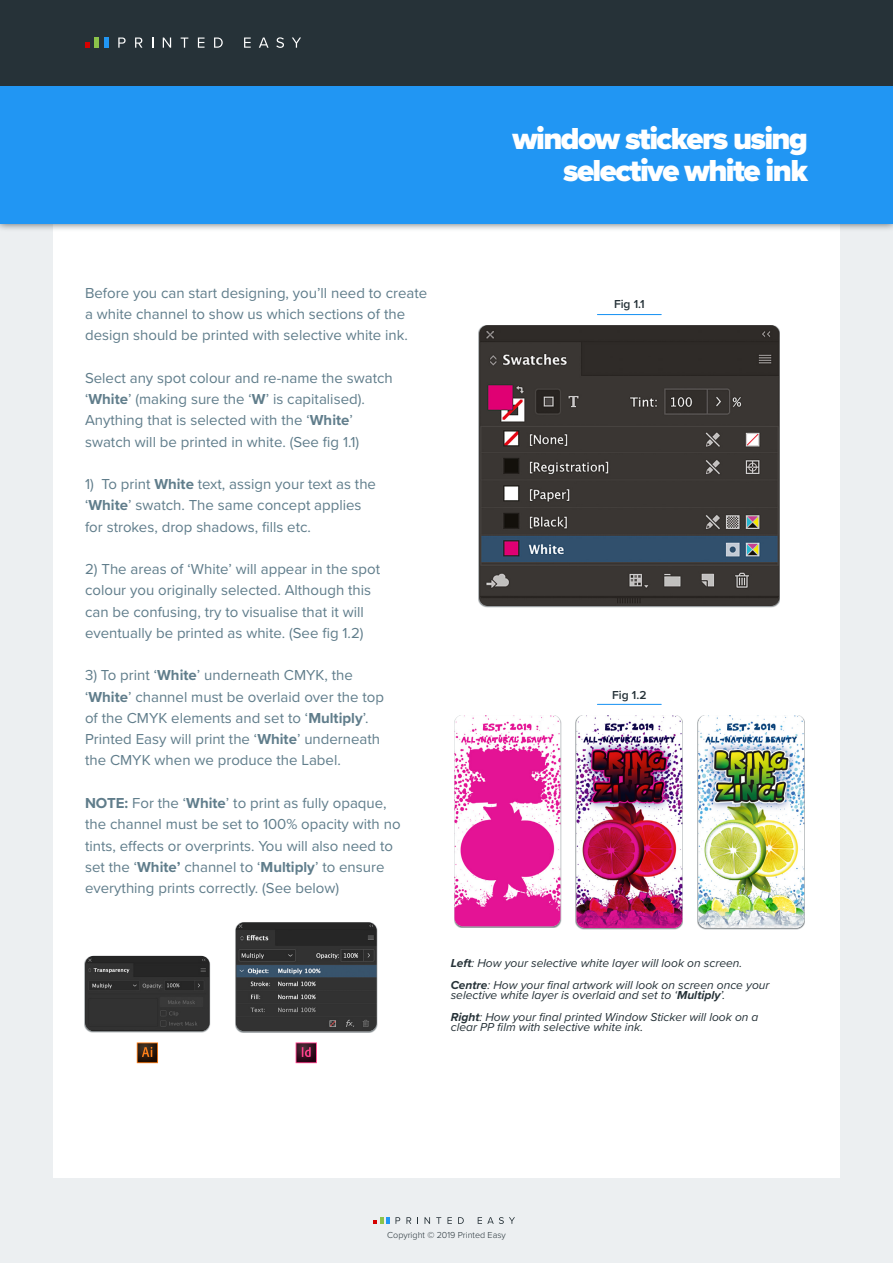
<style>
.page{position:relative;width:893px;height:1263px;background:#fff}
.page>*{position:absolute;margin:0;border:0;box-sizing:border-box;transform-origin:0 0}
.t1{font:900 31.5px/32px "Proxima Nova";letter-spacing:-.05em;color:#fff;text-align:right}
.t2{font:15px/21.3px "Proxima Nova";color:#607d8b}
.t3{font:italic 12px/10.6px "Proxima Nova";color:#263238}
.t4{font:600 12px "Proxima Nova";color:#263238}
.t5{font:300 9px "Proxima Nova";color:#263238}
.s1{font-weight:700}
</style>
<div class="page">
<div style="left:0;top:85px;width:893px;height:1178px;background:#eceff1"></div>
<div style="left:53px;top:85px;width:787px;height:1093px;background:#fff"></div>
<div style="left:0;top:77px;width:893px;height:154px;background:#263238;opacity:.75"></div>
<div style="left:0;top:85px;width:893px;height:138px;background:#2196f3"></div>
<svg style="left:374px;top:1217px;width:15px;height:7px"></svg>
<svg style="left:395px;top:1217px;width:5px;height:7px"></svg>
<svg style="left:406px;top:1217px;width:5px;height:7px"></svg>
<svg style="left:425px;top:1217px;width:5px;height:7px"></svg>
<svg style="left:436px;top:1217px;width:5px;height:7px"></svg>
<svg style="left:447px;top:1217px;width:5px;height:7px"></svg>
<svg style="left:458px;top:1217px;width:6px;height:7px"></svg>
<svg style="left:478px;top:1217px;width:37px;height:7px"></svg>
<img style="left:479px;top:325px;width:301px;height:281px">
<div style="left:84px;top:956px;width:127px;height:76px;background:#263238;opacity:.6"></div>
<img style="left:85px;top:956px;width:125px;height:75px">
<div style="left:235px;top:922px;width:143px;height:111px;background:#263238;opacity:.6"></div>
<img style="left:236px;top:922px;width:141px;height:109px">
<img style="left:698px;top:715px;width:106px;height:213px">
<img style="left:576px;top:715px;width:106px;height:213px">
<img style="left:454px;top:715px;width:106px;height:211px">
<hr style="left:597px;top:314px;width:64px;height:1px;background:#2196f3">
<hr style="left:597px;top:704px;width:64px;height:1px;background:#2196f3">
<div style="left:0;top:0;width:893px;height:85px;background:#263238"></div>
<svg style="left:85px;top:43px;width:5px;height:5px"></svg>
<hr style="left:95px;top:38px;width:4px;height:10px;background:#8bc34a">
<div style="left:104px;top:38px;width:5px;height:10px;background:#2196f3"></div>
<svg style="left:118px;top:38px;width:8px;height:10px"></svg>
<svg style="left:135px;top:38px;width:7px;height:10px"></svg>
<svg style="left:163px;top:38px;width:8px;height:10px"></svg>
<svg style="left:181px;top:38px;width:7px;height:10px"></svg>
<svg style="left:198px;top:38px;width:7px;height:10px"></svg>
<svg style="left:214px;top:38px;width:9px;height:10px"></svg>
<svg style="left:244px;top:38px;width:7px;height:10px"></svg>
<svg style="left:259px;top:38px;width:10px;height:10px"></svg>
<svg style="left:276px;top:37px;width:8px;height:11px"></svg>
<svg style="left:292px;top:38px;width:9px;height:10px"></svg>
<svg style="left:137px;top:1042px;width:21px;height:21px"></svg>
<svg style="left:296px;top:1042px;width:21px;height:21px"></svg>
<p class="t1" style="left:512px;top:122px;width:297px">window stickers using selective white ink</p>
<p class="t2" style="left:85px;top:281px;width:344px">Before you can start designing, you’ll need to create a white channel to show us which sections of the design should be printed with selective white ink.</p>
<p class="t2" style="left:85px;top:366px;width:309px">Select any spot colour and re-name the swatch ‘<span class="s1">White</span>’ (making sure the ‘<span class="s1">W</span>’ is capitalised).<br>Anything that is selected with the ‘<span class="s1">White</span>’ swatch will be printed in white. (See fig 1.1)</p>
<p class="t2" style="left:85px;top:473px;width:293px">1) To print <span class="s1">White</span> text, assign your text as the ‘<span class="s1">White</span>’ swatch. The same concept applies for strokes, drop shadows, fills etc.</p>
<p class="t2" style="left:85px;top:558px;width:297px">2) The areas of ‘White’ will appear in the spot colour you originally selected. Although this can be confusing, try to visualise that it will eventually be printed as white. (See fig 1.2)</p>
<p class="t2" style="left:85px;top:664px;width:301px">3) To print ‘<span class="s1">White</span>’ underneath CMYK, the ‘<span class="s1">White</span>’ channel must be overlaid over the top of the CMYK elements and set to ‘<span class="s1">Multiply</span>’.<br>Printed Easy will print the ‘<span class="s1">White</span>’ underneath the CMYK when we produce the Label.</p>
<p class="t2" style="left:85px;top:792px;width:317px"><span class="s1">NOTE:</span> For the ‘<span class="s1">White</span>’ to print as fully opaque, the channel must be set to 100% opacity with no tints, effects or overprints. You will also need to set the ‘<span class="s1">White’</span> channel to ‘<span class="s1">Multiply</span>’ to ensure everything prints correctly. (See below)</p>
<p class="t4" style="left:614px;top:295px;width:32px">Fig 1.1</p>
<p class="t4" style="left:612px;top:686px;width:36px">Fig 1.2</p>
<p class="t3" style="left:451px;top:958px;width:293px"><span class="s1">Left</span>: How your selective white layer will look on screen.</p>
<p class="t3" style="left:451px;top:979px;width:320px"><span class="s1">Centre</span>: How your final artwork will look on screen once your selective white layer is overlaid and set to ‘<span class="s1">Multiply</span>’.</p>
<p class="t3" style="left:451px;top:1011px;width:309px"><span class="s1">Right</span>: How your final printed Window Sticker will look on a clear PP film with selective white ink.</p>
<p class="t5" style="left:387px;top:1228px;width:120px">Copyright © 2019 Printed Easy</p>
</div>
